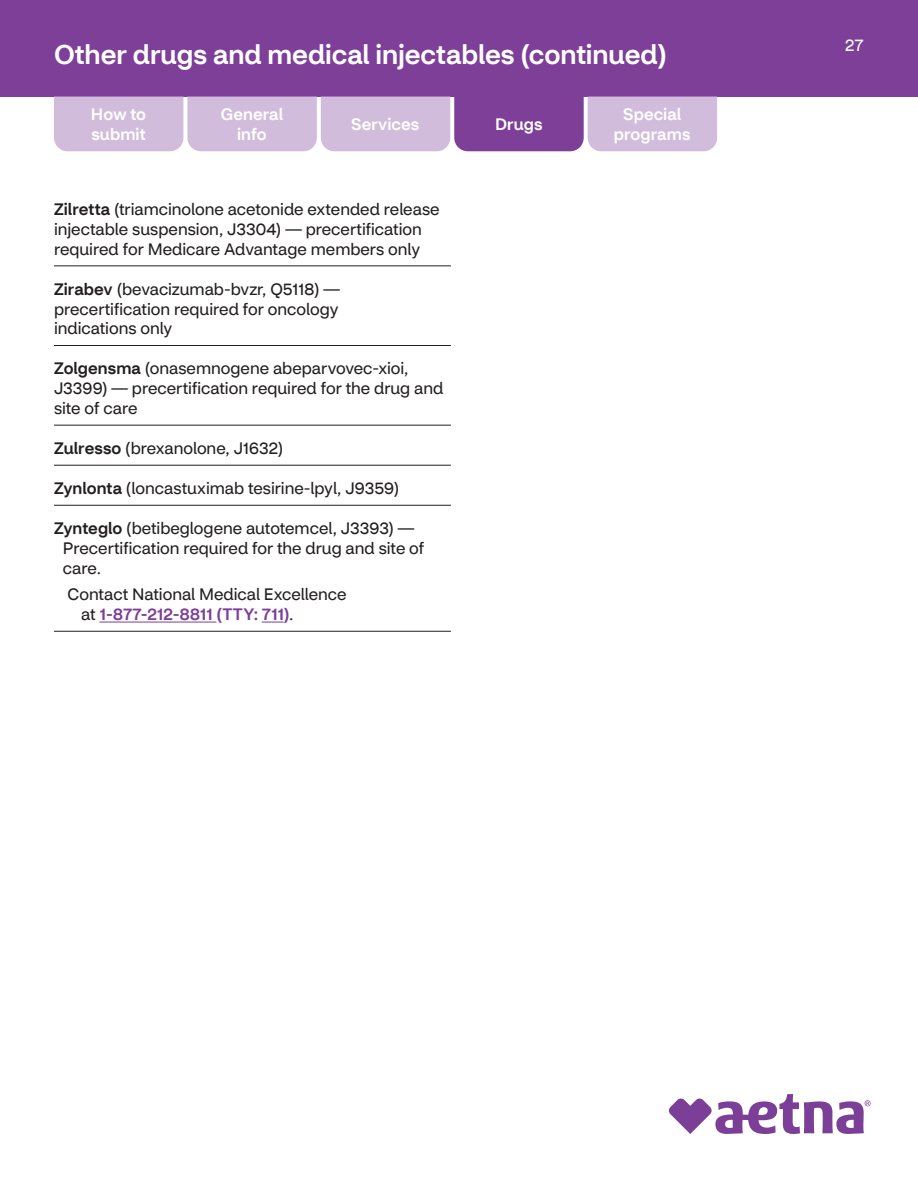
<style>
.page{position:relative;width:918px;height:1188px;background:#fff}
.page>*{position:absolute;margin:0;border:0;box-sizing:border-box;transform-origin:0 0}
.t1{font:500 27px "CVS Health Sans";color:#fff}
.t2{font:16.5px/19.8px "CVS Health Sans";color:#231f20}
.t3{font:500 16.5px/19.5px "CVS Health Sans";letter-spacing:.005em;color:#fff;text-align:center}
.t4{font:16.5px "CVS Health Sans";color:#fff}
.s1{font-weight:500}
.s2{font-weight:500;color:#7d3f98}
</style>
<div class="page">
<div style="left:0;top:0;width:918px;height:97px;background:#7d3f98"></div>
<svg style="left:669px;top:1094px;width:202px;height:40px"></svg>
<hr style="left:54px;top:265px;width:397px;height:1px;background:#231f20">
<hr style="left:54px;top:345px;width:397px;height:1px;background:#231f20">
<hr style="left:54px;top:425px;width:397px;height:1px;background:#231f20">
<hr style="left:54px;top:465px;width:397px;height:1px;background:#231f20">
<hr style="left:54px;top:505px;width:397px;height:1px;background:#231f20">
<hr style="left:54px;top:631px;width:397px;height:1px;background:#231f20">
<hr style="left:99px;top:622px;width:117px;height:1px;background:#7d3f98">
<svg style="left:262px;top:622px;width:22px;height:1px"></svg>
<svg style="left:54px;top:97px;width:663px;height:54px;background:#c3a6cf"></svg>
<h1 class="t1" style="left:54px;top:38px;width:614px">Other drugs and medical injectables (continued)</h1>
<p class="t3" style="left:221px;top:105px;width:64px">General info</p>
<p class="t3" style="left:351px;top:115px;width:70px">Services</p>
<p class="t3" style="left:614px;top:105px;width:78px">Special programs</p>
<p class="t3" style="left:91px;top:105px;width:57px;text-align:left">How to submit</p>
<p class="t3" style="left:495px;top:115px;width:49px">Drugs</p>
<p class="t2" style="left:54px;top:199px;width:387px"><span class="s1">Zilretta</span> (triamcinolone acetonide extended release injectable suspension, J3304) — precertification required for Medicare Advantage members only</p>
<p class="t2" style="left:54px;top:279px;width:287px;text-align:justify"><span class="s1">Zirabev</span> (bevacizumab-bvzr, Q5118) — precertification required for oncology indications only</p>
<p class="t2" style="left:54px;top:359px;width:391px"><span class="s1">Zolgensma</span> (onasemnogene abeparvovec-xioi,<br>J3399) — precertification required for the drug and site of care</p>
<p class="t2" style="left:54px;top:438px;width:231px"><span class="s1">Zulresso</span> (brexanolone, J1632)</p>
<p class="t2" style="left:54px;top:478px;width:347px"><span class="s1">Zynlonta</span> (loncastuximab tesirine-lpyl, J9359)</p>
<p class="t2" style="left:63px;top:518px;width:363px;text-indent:-9px"><span class="s1">Zynteglo</span> (betibeglogene autotemcel, J3393) —<br>Precertification required for the drug and site of care.</p>
<p class="t2" style="left:81px;top:585px;width:267px;text-indent:-13px">Contact National Medical Excellence at <span class="s2">1-877-212-8811 (TTY: 711)</span>.</p>
<p class="t4" style="left:845px;top:35px;width:20px">27</p>
</div>
